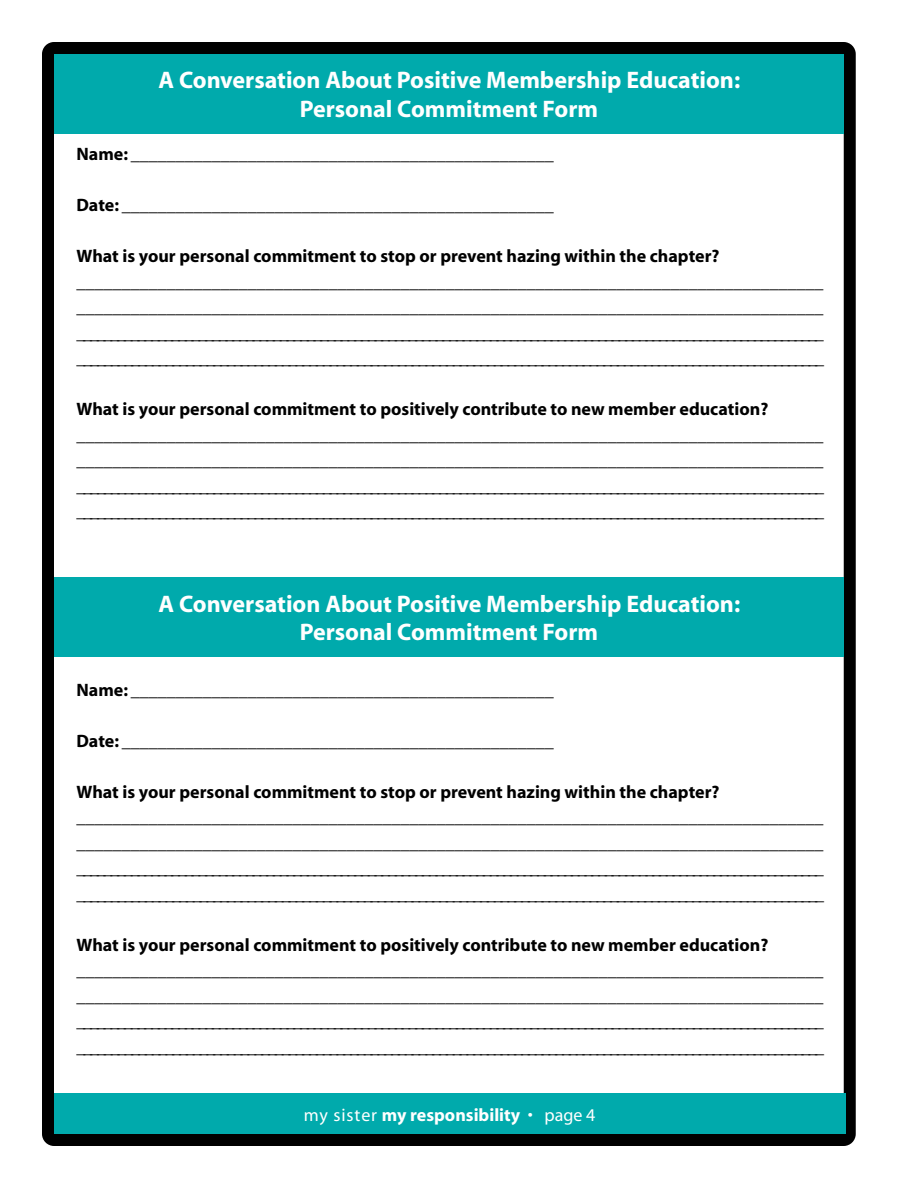
<style>
.page{position:relative;width:918px;height:1188px;background:#fff}
.page>*{position:absolute;margin:0;border:0;box-sizing:border-box;transform-origin:0 0}
.t1{font:700 24px/28.8px "Myriad";color:#fff;text-align:center}
.t2{font:700 18px/25.5px "Myriad";color:#000}
.t3{font:700 18px "Myriad";color:#fff}
.s1{font-weight:400}
</style>
<div class="page">
<div style="left:42px;top:42px;width:814px;height:1104px;border:12px solid #000;border-radius:6px"></div>
<div style="left:54px;top:1094px;width:791px;height:40px;background:#00aaac"></div>
<div style="left:54px;top:577px;width:790px;height:80px;background:#00aaac"></div>
<div style="left:54px;top:54px;width:790px;height:79px;background:#00aaac"></div>
<h1 class="t1" style="left:158px;top:67px;width:583px">A Conversation About Positive Membership Education:<br>Personal Commitment Form</h1>
<p class="t2" style="left:76px;top:142px;width:479px">Name: _______________________________________________</p>
<p class="t2" style="left:76px;top:193px;width:479px">Date: ________________________________________________</p>
<p class="t2" style="left:76px;top:244px;width:749px">What is your personal commitment to stop or prevent hazing within the chapter? ___________________________________________________________________________________ ___________________________________________________________________________________ ______________________________________________________________________________________________________________ _____________________________________________________________________________________________________________</p>
<p class="t2" style="left:76px;top:397px;width:749px">What is your personal commitment to positively contribute to new member education? ___________________________________________________________________________________ ___________________________________________________________________________________ _____________________________________________________________________________________________________________ _____________________________________________________________________________________________________________</p>
<h1 class="t1" style="left:158px;top:590px;width:583px">A Conversation About Positive Membership Education:<br>Personal Commitment Form</h1>
<p class="t2" style="left:76px;top:678px;width:479px">Name: _______________________________________________</p>
<p class="t2" style="left:76px;top:729px;width:479px">Date: ________________________________________________</p>
<p class="t2" style="left:76px;top:780px;width:749px">What is your personal commitment to stop or prevent hazing within the chapter? ___________________________________________________________________________________ ___________________________________________________________________________________ ______________________________________________________________________________________________________________ _____________________________________________________________________________________________________________</p>
<p class="t2" style="left:76px;top:933px;width:749px">What is your personal commitment to positively contribute to new member education? ___________________________________________________________________________________ ___________________________________________________________________________________ ______________________________________________________________________________________________________________ _____________________________________________________________________________________________________________</p>
<p class="t3" style="left:304px;top:1105px;width:293px"><span class="s1">my sister</span> my responsibility <span class="s1">• page 4</span></p>
</div>
